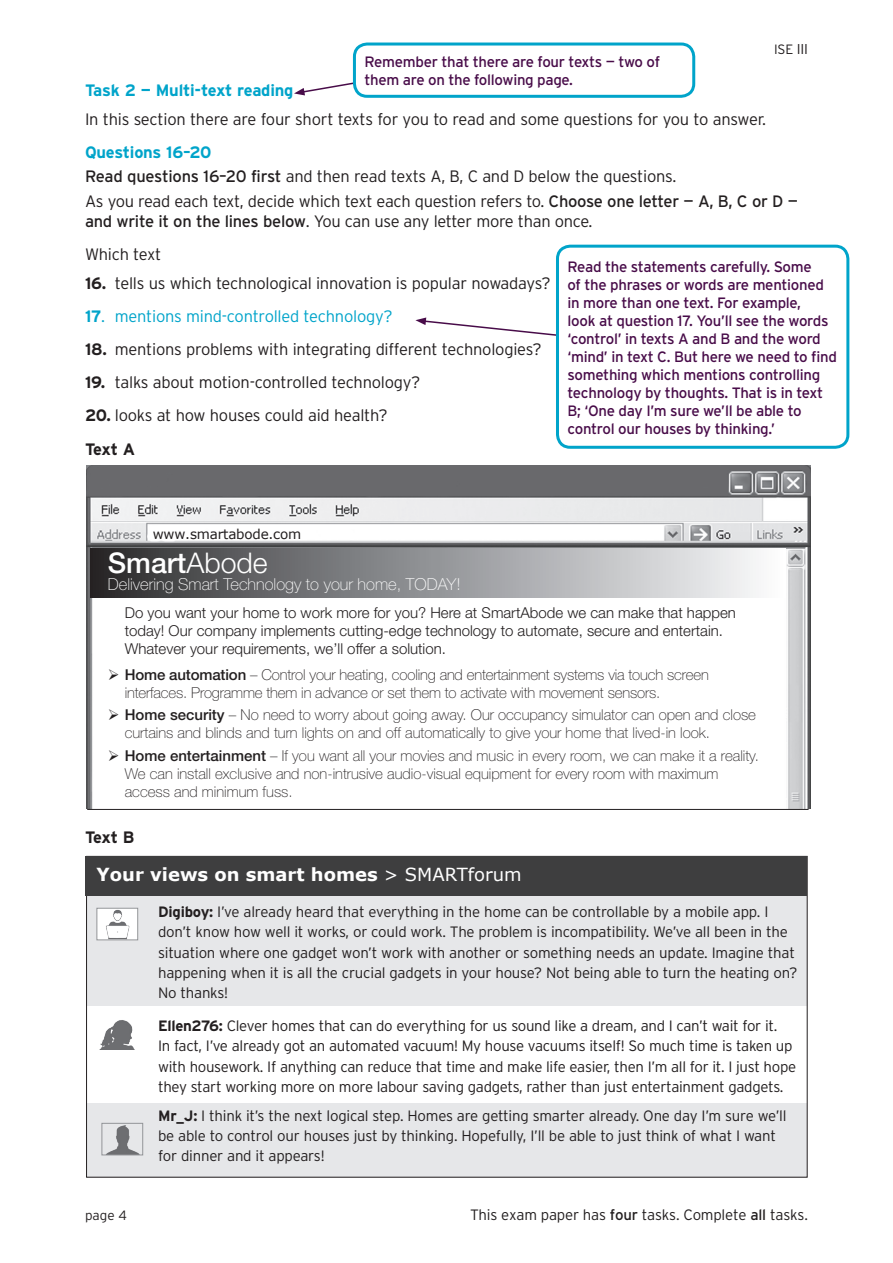
<style>
.page{position:relative;width:893px;height:1263px;background:#fff}
.page>*{position:absolute;margin:0;border:0;box-sizing:border-box;transform-origin:0 0}
.t1{font:500 28.5px "Helvetica Neue LT Std";color:#fff}
.t2{font:700 18px "Verdana";color:#fff}
.t3{font:300 16.5px/24.5px "Interstate";letter-spacing:-.015em;color:#231f20}
.t4{font:100 16.5px "Helvetica Neue LT Std";color:#fff}
.t5{font:300 16.5px "Interstate";letter-spacing:-.015em;color:#00a4ca}
.t6{font:700 16.5px "Interstate";letter-spacing:-.015em;color:#00a4ca}
.t7{font:700 16.5px "Interstate";letter-spacing:-.035em;color:#231f20}
.t8{font:300 15px/20.2px "Interstate";letter-spacing:-.015em;color:#231f20}
.t9{font:100 15px/18px "Helvetica Neue LT Std";color:#231f20}
.t10{font:15px/18px "Interstate";letter-spacing:-.02em;color:#480c49}
.t11{font:300 15px/18px "Helvetica Neue LT Std";color:#231f20}
.t12{font:13.5px "Verdana";letter-spacing:-.015em;color:#231f20}
.t13{font:300 13.5px "Interstate";color:#231f20}
.s1{font-size:14.25px}
.s2{font-weight:700;color:#00a4ca}
.s3{font-weight:400}
.s4{font-weight:700}
.s5{font-weight:300}
.s6{font-weight:500}
</style>
<div class="page">
<img style="left:87px;top:465px;width:724px;height:344px">
<div style="left:90px;top:548px;width:695px;height:49px;background:linear-gradient(to right,#2c2c2f,#fcfdff)"></div>
<hr style="left:87px;top:809px;width:722px;height:1px;background:#231f20">
<div style="left:87px;top:897px;width:719px;height:109px;background:#e6e7e9"></div>
<div style="left:87px;top:1103px;width:719px;height:75px;background:#e6e7e9"></div>
<div style="left:85px;top:856px;width:721px;height:40px;background:#3e3e3f"></div>
<svg style="left:294px;top:44px;width:66px;height:51px"></svg>
<div style="left:354px;top:44px;width:340px;height:52px;background:#fff;border-radius:13px"></div>
<div style="left:353px;top:43px;width:342px;height:55px;border:3px solid #00a4ca;border-radius:13px"></div>
<svg style="left:415px;top:317px;width:141px;height:19px"></svg>
<div style="left:556px;top:245px;width:293px;height:204px;border:3px solid #00a4ca;border-radius:13px"></div>
<div style="left:97px;top:908px;width:41px;height:32px;background:#fff"></div>
<img style="left:106px;top:910px;width:24px;height:28px">
<div style="left:97px;top:908px;width:41px;height:32px;border:1px solid #939598"></div>
<img style="left:108px;top:1125px;width:30px;height:28px">
<div style="left:102px;top:1123px;width:41px;height:32px;border:1px solid #939598"></div>
<img style="left:99px;top:1020px;width:36px;height:30px">
<svg style="left:119px;top:680px;width:15px;height:1px"></svg>
<svg style="left:119px;top:720px;width:15px;height:1px"></svg>
<svg style="left:119px;top:761px;width:15px;height:1px"></svg>
<p class="t13" style="left:774px;top:42px;width:35px">ISE <span class="s1">III</span></p>
<p class="t10" style="left:364px;top:53px;width:297px">Remember that there are four texts — two of them are on the following page.</p>
<p class="t6" style="left:85px;top:81px;width:210px">Task 2 — Multi-text reading</p>
<p class="t3" style="left:85px;top:107px;width:682px">In this section there are four short texts for you to read and some questions for you to answer.</p>
<p class="t3" style="left:85px;top:140px;width:714px"><span class="s2">Questions 16–20<br></span><span class="s3">Read questions 16–20 first</span> and then read texts A, B, C and D below the questions.<br>As you read each text, decide which text each question refers to. <span class="s3">Choose one letter — A, B, C or D —</span></p>
<p class="t3" style="left:85px;top:205px;width:509px;line-height:33px"><span class="s3">and write it on the lines below</span>. You can use any letter more than once.<br>Which text</p>
<p class="t3" style="left:85px;top:271px;width:467px"><span class="s4">16.</span> tells us which technological innovation is popular nowadays?</p>
<p class="t5" style="left:85px;top:307px;width:309px"><span class="s4">17</span>. mentions mind-controlled technology?</p>
<p class="t3" style="left:85px;top:337px;width:458px"><span class="s4">18.</span> mentions problems with integrating different technologies?</p>
<p class="t3" style="left:85px;top:370px;width:337px"><span class="s4">19.</span> talks about motion-controlled technology?</p>
<p class="t3" style="left:85px;top:403px;width:304px"><span class="s4">20.</span> looks at how houses could aid health?</p>
<p class="t10" style="left:567px;top:257px;width:271px">Read the statements carefully. Some<br>of the phrases or words are mentioned in more than one text. For example,<br>look at question 17. You’ll see the words ‘control’ in texts A and B and the word ‘mind’ in text C. But here we need to find something which mentions controlling technology by thoughts. That is in text B; ‘One day I’m sure we’ll be able to control our houses by thinking.’</p>
<p class="t7" style="left:85px;top:440px;width:52px">Text A</p>
<p class="t12" style="left:153px;top:524px;width:150px">www.smartabode.com</p>
<h1 class="t1" style="left:108px;top:546px;width:161px">Smart<span class="s5">Abode</span></h1>
<p class="t4" style="left:108px;top:575px;width:354px">Delivering Smart Technology to your home, TODAY!</p>
<p class="t11" style="left:125px;top:603px;width:613px">Do you want your home to work more for you? Here at SmartAbode we can make that happen today! Our company implements cutting-edge technology to automate, secure and entertain.<br>Whatever your requirements, we’ll offer a solution.</p>
<p class="t9" style="left:125px;top:666px;width:586px;text-indent:-17px">➢ <span class="s6">Home automation</span> – Control your heating, cooling and entertainment systems via touch screen interfaces. Programme them in advance or set them to activate with movement sensors.</p>
<p class="t9" style="left:125px;top:706px;width:633px;text-indent:-17px">➢ <span class="s6">Home security</span> – No need to worry about going away. Our occupancy simulator can open and close curtains and blinds and turn lights on and off automatically to give your home that lived-in look.</p>
<p class="t9" style="left:125px;top:746px;width:636px;text-indent:-17px">➢ <span class="s6">Home entertainment</span> – If you want all your movies and music in every room, we can make it a reality.<br>We can install exclusive and non-intrusive audio-visual equipment for every room with maximum access and minimum fuss.</p>
<p class="t7" style="left:85px;top:828px;width:51px">Text B</p>
<p class="t2" style="left:97px;top:862px;width:426px">Your views on smart homes <span class="s3">&gt; SMARTforum</span></p>
<p class="t8" style="left:158px;top:901px;width:641px"><span class="s4">Digiboy:</span> I’ve already heard that everything in the home can be controllable by a mobile app. I don’t know how well it works, or could work. The problem is incompatibility. We’ve all been in the situation where one gadget won’t work with another or something needs an update. Imagine that happening when it is all the crucial gadgets in your house? Not being able to turn the heating on?<br>No thanks!</p>
<p class="t8" style="left:158px;top:1015px;width:640px"><span class="s4">Ellen276:</span> Clever homes that can do everything for us sound like a dream, and I can’t wait for it.<br>In fact, I’ve already got an automated vacuum! My house vacuums itself! So much time is taken up with housework. If anything can reduce that time and make life easier, then I’m all for it. I just hope they start working more on more labour saving gadgets, rather than just entertainment gadgets.</p>
<p class="t8" style="left:158px;top:1105px;width:630px"><span class="s4">Mr_J:</span> I think it’s the next logical step. Homes are getting smarter already. One day I’m sure we’ll be able to control our houses just by thinking. Hopefully, I’ll be able to just think of what I want for dinner and it appears!</p>
<p class="t13" style="left:85px;top:1208px;width:43px">page 4</p>
<p class="t8" style="left:470px;top:1205px;width:339px">This exam paper has <span class="s3">four</span> tasks. Complete <span class="s3">all</span> tasks.</p>
</div>
